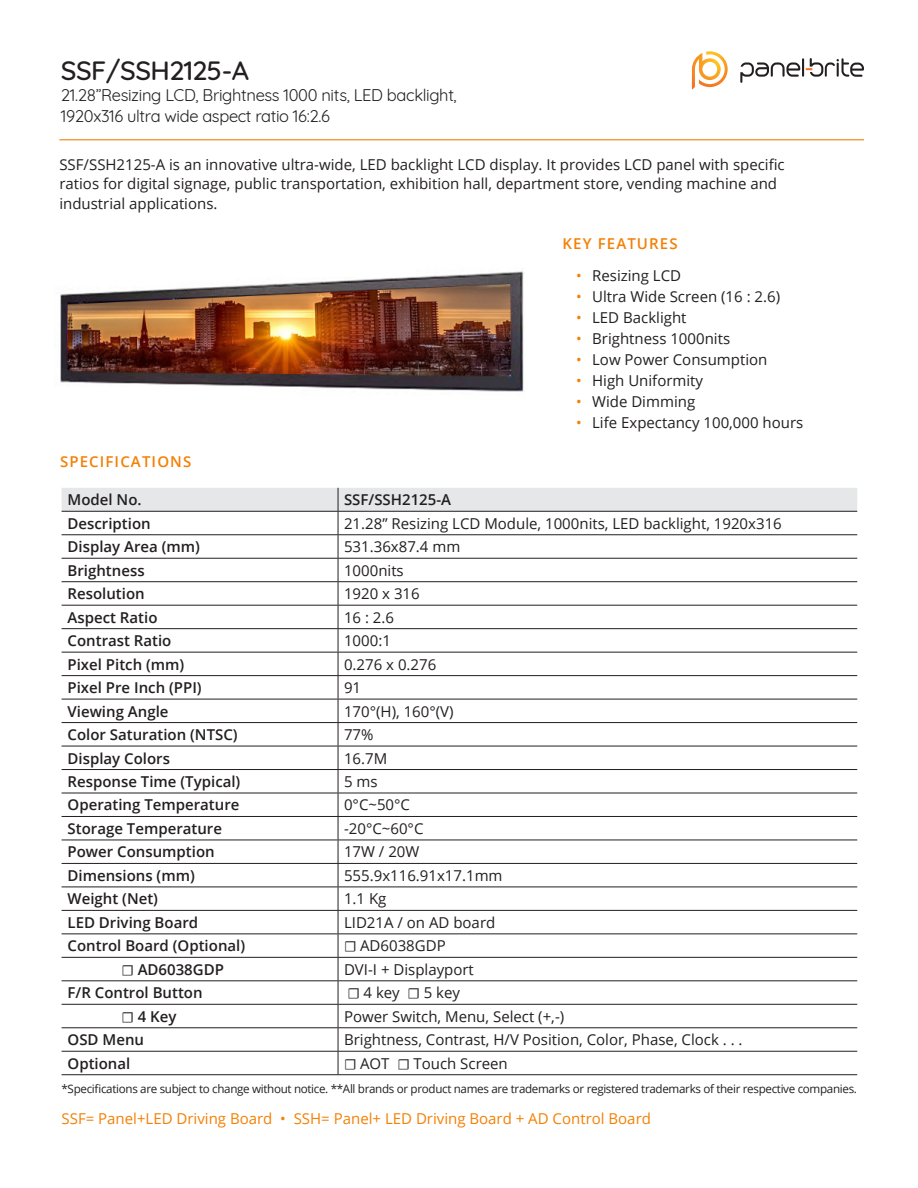
<style>
.page{position:relative;width:918px;height:1188px;background:#fff}
.page>*{position:absolute;margin:0;border:0;box-sizing:border-box;transform-origin:0 0}
.t1{font:500 27px "Quicksand";letter-spacing:-.02em;color:#231f20}
.t2{font:16.5px/21px "Quicksand";letter-spacing:-.02em;color:#231f20}
.t3{font:15px/19.5px "Open Sans";color:#231f20}
.t4{font:600 15px "Open Sans";color:#231f20}
.t5{font:15px "Open Sans";color:#f48004}
.t6{font:600 15px "Open Sans";letter-spacing:.075em;color:#f48004}
.t7{font:11.7px "Open Sans";letter-spacing:-.03em;color:#231f20}
.s1{color:#f48004}
.s2{font-family:"Minion Pro"}
.s3{font-family:"Minion Pro";font-weight:400}
</style>
<div class="page">
<svg style="left:692px;top:51px;width:36px;height:38px"></svg>
<svg style="left:740px;top:58px;width:124px;height:25px"></svg>
<hr style="left:59px;top:139px;width:805px;height:1px;background:#f48004">
<svg style="left:62px;top:488px;width:795px;height:586px"></svg>
<hr style="left:62px;top:1074px;width:276px;height:1px;background:#231f20">
<hr style="left:338px;top:1074px;width:519px;height:1px;background:#231f20">
<img style="left:60px;top:271px;width:464px;height:121px">
<p class="t1" style="left:61px;top:48px;width:190px">SSF/SSH2125-A</p>
<p class="t2" style="left:61px;top:82px;width:397px">21.28”Resizing LCD, Brightness 1000 nits, LED backlight,<br>1920x316 ultra wide aspect ratio 16:2.6</p>
<p class="t3" style="left:59px;top:154px;width:727px">SSF/SSH2125-A is an innovative ultra-wide, LED backlight LCD display. It provides LCD panel with specific ratios for digital signage, public transportation, exhibition hall, department store, vending machine and industrial applications.</p>
<p class="t6" style="left:562px;top:233px;width:117px">KEY FEATURES</p>
<p class="t3" style="left:576px;top:265px;width:107px"><span class="s1">•</span> Resizing LCD</p>
<p class="t3" style="left:576px;top:286px;width:206px"><span class="s1">•</span> Ultra Wide Screen (16 : 2.6)</p>
<p class="t3" style="left:576px;top:307px;width:112px"><span class="s1">•</span> LED Backlight</p>
<p class="t3" style="left:576px;top:328px;width:156px"><span class="s1">•</span> Brightness 1000nits</p>
<p class="t3" style="left:576px;top:349px;width:193px"><span class="s1">•</span> Low Power Consumption</p>
<p class="t3" style="left:576px;top:370px;width:129px"><span class="s1">•</span> High Uniformity</p>
<p class="t3" style="left:576px;top:391px;width:121px"><span class="s1">•</span> Wide Dimming</p>
<p class="t3" style="left:576px;top:412px;width:229px"><span class="s1">•</span> Life Expectancy 100,000 hours</p>
<p class="t6" style="left:60px;top:452px;width:133px">SPECIFICATIONS</p>
<p class="t4" style="left:68px;top:490px;width:76px">Model No.</p>
<p class="t4" style="left:344px;top:490px;width:109px">SSF/SSH2125-A</p>
<p class="t4" style="left:68px;top:513px;width:85px">Description</p>
<p class="t3" style="left:344px;top:513px;width:439px">21.28” Resizing LCD Module, 1000nits, LED backlight, 1920x316</p>
<p class="t4" style="left:68px;top:536px;width:134px">Display Area (mm)</p>
<p class="t3" style="left:344px;top:537px;width:118px">531.36x87.4 mm</p>
<p class="t4" style="left:68px;top:560px;width:79px">Brightness</p>
<p class="t3" style="left:344px;top:560px;width:61px">1000nits</p>
<p class="t4" style="left:68px;top:583px;width:79px">Resolution</p>
<p class="t3" style="left:344px;top:584px;width:77px">1920 x 316</p>
<p class="t4" style="left:68px;top:607px;width:91px">Aspect Ratio</p>
<p class="t3" style="left:344px;top:607px;width:52px">16 : 2.6</p>
<p class="t4" style="left:68px;top:630px;width:105px">Contrast Ratio</p>
<p class="t3" style="left:344px;top:631px;width:48px">1000:1</p>
<p class="t4" style="left:68px;top:654px;width:118px">Pixel Pitch (mm)</p>
<p class="t3" style="left:344px;top:654px;width:94px">0.276 x 0.276</p>
<p class="t4" style="left:68px;top:677px;width:136px">Pixel Pre Inch (PPI)</p>
<p class="t3" style="left:344px;top:678px;width:19px">91</p>
<p class="t4" style="left:68px;top:701px;width:102px">Viewing Angle</p>
<p class="t3" style="left:344px;top:701px;width:111px">170°(H), 160°(V)</p>
<p class="t4" style="left:68px;top:724px;width:172px">Color Saturation (NTSC)</p>
<p class="t3" style="left:344px;top:724px;width:31px">77%</p>
<p class="t4" style="left:68px;top:748px;width:104px">Display Colors</p>
<p class="t3" style="left:344px;top:748px;width:45px">16.7M</p>
<p class="t4" style="left:68px;top:771px;width:174px">Response Time (Typical)</p>
<p class="t3" style="left:344px;top:771px;width:35px">5 ms</p>
<p class="t4" style="left:68px;top:795px;width:173px">Operating Temperature</p>
<p class="t3" style="left:344px;top:795px;width:68px">0°C~50°C</p>
<p class="t4" style="left:68px;top:818px;width:156px">Storage Temperature</p>
<p class="t3" style="left:344px;top:818px;width:81px">-20°C~60°C</p>
<p class="t4" style="left:68px;top:842px;width:149px">Power Consumption</p>
<p class="t3" style="left:344px;top:842px;width:77px">17W / 20W</p>
<p class="t4" style="left:68px;top:865px;width:129px">Dimensions (mm)</p>
<p class="t3" style="left:344px;top:865px;width:160px">555.9x116.91x17.1mm</p>
<p class="t4" style="left:68px;top:889px;width:92px">Weight (Net)</p>
<p class="t3" style="left:344px;top:889px;width:44px">1.1 Kg</p>
<p class="t4" style="left:68px;top:912px;width:132px">LED Driving Board</p>
<p class="t3" style="left:344px;top:912px;width:153px">LID21A / on AD board</p>
<p class="t4" style="left:68px;top:936px;width:179px">Control Board (Optional)</p>
<p class="t3" style="left:344px;top:936px;width:103px"><span class="s2">☐</span> AD6038GDP</p>
<p class="t4" style="left:122px;top:959px;width:104px"><span class="s3">☐</span> AD6038GDP</p>
<p class="t3" style="left:344px;top:959px;width:131px">DVI-I + Displayport</p>
<p class="t4" style="left:68px;top:983px;width:137px">F/R Control Button</p>
<p class="t3" style="left:347px;top:983px;width:114px"><span class="s2">☐</span> 4 key <span class="s2">☐</span> 5 key</p>
<p class="t4" style="left:122px;top:1006px;width:56px"><span class="s3">☐</span> 4 Key</p>
<p class="t3" style="left:344px;top:1006px;width:222px">Power Switch, Menu, Select (+,-)</p>
<p class="t4" style="left:68px;top:1030px;width:78px">OSD Menu</p>
<p class="t3" style="left:344px;top:1030px;width:400px">Brightness, Contrast, H/V Position, Color, Phase, Clock . . .</p>
<p class="t4" style="left:68px;top:1053px;width:64px">Optional</p>
<p class="t3" style="left:344px;top:1053px;width:165px"><span class="s2">☐</span> AOT <span class="s2">☐</span> Touch Screen</p>
<p class="t7" style="left:62px;top:1081px;width:797px">*Specifications are subject to change without notice. **All brands or product names are trademarks or registered trademarks of their respective companies.</p>
<p class="t5" style="left:62px;top:1108px;width:591px">SSF= Panel+LED Driving Board • SSH= Panel+ LED Driving Board + AD Control Board</p>
</div>
